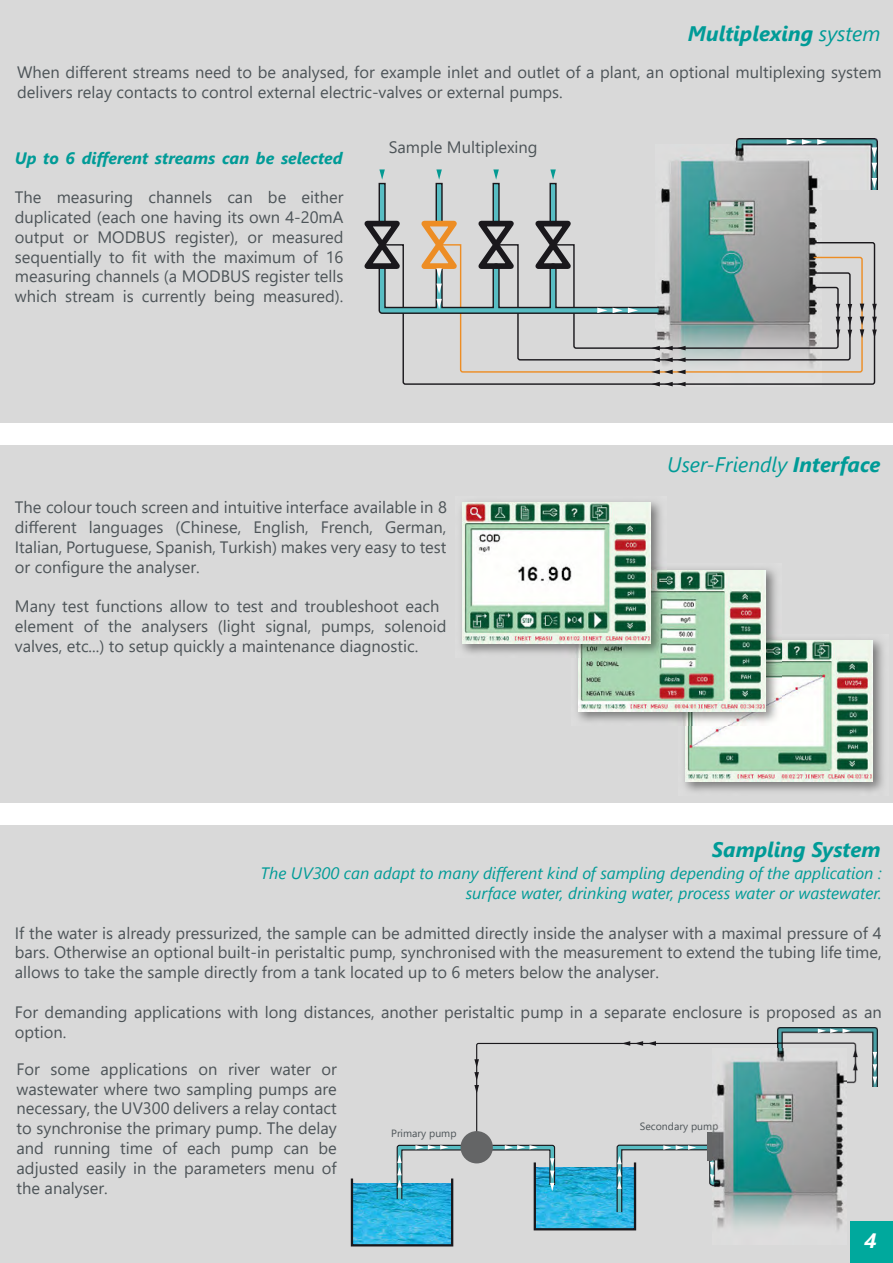
<style>
.page{position:relative;width:893px;height:1263px;background:#d9d9d9}
.page>*{position:absolute;margin:0;border:0;box-sizing:border-box;transform-origin:0 0}
.t1{font:italic 700 21px "Segoe UI";color:#009b97}
.t2{font:italic 21px "Segoe UI";color:#009b97}
.t3{font:italic 700 21px "Segoe UI";color:#fff}
.t4{font:16.5px/19.8px "Segoe UI";color:#4d5458;text-align:justify}
.t5{font:italic 16.5px/19.8px "Segoe UI";color:#009b97;text-align:right}
.t6{font:italic 700 16.5px "Segoe UI";color:#009b97}
.t7{font:10.5px "Segoe UI";color:#4d5458}
.s1{font-weight:400}
.s2{font-weight:700}
</style>
<div class="page">
<img style="left:661px;top:147px;width:156px;height:69px">
<svg style="left:402px;top:242px;width:474px;height:143px"></svg>
<svg style="left:440px;top:243px;width:423px;height:130px"></svg>
<div style="left:0;top:423px;width:893px;height:21px;background:#fff"></div>
<div style="left:0;top:803px;width:893px;height:22px;background:#fff"></div>
<div style="left:379px;top:183px;width:7px;height:41px;background:#58bdc3;border:1px solid #1a181c"></div>
<div style="left:436px;top:183px;width:7px;height:41px;background:#58bdc3;border:1px solid #1a181c"></div>
<div style="left:493px;top:183px;width:7px;height:41px;background:#58bdc3;border:1px solid #1a181c"></div>
<div style="left:549px;top:183px;width:8px;height:41px;background:#58bdc3;border:1px solid #1a181c"></div>
<svg style="left:860px;top:304px;width:4px;height:34px"></svg>
<svg style="left:872px;top:304px;width:5px;height:34px"></svg>
<svg style="left:651px;top:370px;width:35px;height:4px"></svg>
<svg style="left:651px;top:382px;width:35px;height:4px"></svg>
<svg style="left:364px;top:216px;width:488px;height:146px"></svg>
<svg style="left:379px;top:169px;width:6px;height:11px"></svg>
<svg style="left:436px;top:169px;width:6px;height:11px"></svg>
<svg style="left:493px;top:169px;width:6px;height:11px"></svg>
<svg style="left:550px;top:169px;width:6px;height:11px"></svg>
<img style="left:736px;top:138px;width:142px;height:52px">
<svg style="left:872px;top:147px;width:5px;height:41px"></svg>
<svg style="left:787px;top:139px;width:40px;height:6px"></svg>
<img style="left:537px;top:1168px;width:96px;height:59px">
<img style="left:354px;top:1184px;width:96px;height:59px">
<div style="left:351px;top:1177px;width:102px;height:69px;border:2px solid #1a181c"></div>
<div style="left:534px;top:1161px;width:102px;height:69px;border:2px solid #1a181c"></div>
<svg style="left:397px;top:1145px;width:71px;height:53px"></svg>
<svg style="left:486px;top:1145px;width:69px;height:46px"></svg>
<svg style="left:616px;top:1144px;width:96px;height:68px"></svg>
<div style="left:461px;top:1131px;width:32px;height:32px;background:#646566;border-radius:50%"></div>
<svg style="left:474px;top:1041px;width:303px;height:96px"></svg>
<img style="left:777px;top:1028px;width:101px;height:58px">
<svg style="left:873px;top:1052px;width:4px;height:33px"></svg>
<svg style="left:818px;top:1028px;width:33px;height:5px"></svg>
<div style="left:707px;top:1132px;width:16px;height:28px;background:#646566"></div>
<img style="left:712px;top:1049px;width:134px;height:180px">
<img style="left:683px;top:639px;width:200px;height:153px">
<img style="left:685px;top:641px;width:188px;height:140px">
<img style="left:577px;top:569px;width:204px;height:156px">
<img style="left:578px;top:570px;width:188px;height:141px">
<img style="left:461px;top:502px;width:205px;height:156px">
<img style="left:463px;top:503px;width:188px;height:141px">
<div style="left:851px;top:1221px;width:42px;height:42px;background:#00a99d"></div>
<p class="t1" style="left:688px;top:25px;width:194px">Multiplexing <span class="s1">system</span></p>
<p class="t4" style="left:17px;top:64px;width:866px">When different streams need to be analysed, for example inlet and outlet of a plant, an optional multiplexing system delivers relay contacts to control external electric-valves or external pumps.</p>
<p class="t6" style="left:15px;top:152px;width:329px">Up to 6 different streams can be selected</p>
<p class="t4" style="left:15px;top:189px;width:330px">The measuring channels can be either duplicated (each one having its own 4-20mA output or MODBUS register), or measured sequentially to fit with the maximum of 16 measuring channels (a MODBUS register tells which stream is currently being measured).</p>
<p class="t4" style="left:389px;top:139px;width:150px">Sample Multiplexing</p>
<p class="t4" style="left:15px;top:499px;width:434px">The colour touch screen and intuitive interface available in 8 different languages (Chinese, English, French, German, Italian, Portuguese, Spanish, Turkish) makes very easy to test or configure the analyser.</p>
<p class="t4" style="left:15px;top:598px;width:433px;text-align:left">Many test functions allow to test and troubleshoot each element of the analysers (light signal, pumps, solenoid valves, etc...) to setup quickly a maintenance diagnostic.</p>
<p class="t2" style="left:667px;top:457px;width:215px">User-Friendly <span class="s2">Interface</span></p>
<p class="t1" style="left:712px;top:842px;width:170px">Sampling System</p>
<p class="t5" style="left:261px;top:865px;width:623px">The UV300 can adapt to many different kind of sampling depending of the application : surface water, drinking water, process water or wastewater.</p>
<p class="t4" style="left:15px;top:924px;width:868px">If the water is already pressurized, the sample can be admitted directly inside the analyser with a maximal pressure of 4 bars. Otherwise an optional built-in peristaltic pump, synchronised with the measurement to extend the tubing life time, allows to take the sample directly from a tank located up to 6 meters below the analyser.</p>
<p class="t4" style="left:15px;top:1004px;width:868px">For demanding applications with long distances, another peristaltic pump in a separate enclosure is proposed as an option.</p>
<p class="t4" style="left:17px;top:1061px;width:322px">For some applications on river water or wastewater where two sampling pumps are necessary, the UV300 delivers a relay contact to synchronise the primary pump. The delay and running time of each pump can be adjusted easily in the parameters menu of the analyser.</p>
<p class="t7" style="left:391px;top:1129px;width:67px">Primary pump</p>
<p class="t7" style="left:640px;top:1122px;width:80px">Secondary pump</p>
<p class="t3" style="left:864px;top:1233px;width:14px">4</p>
</div>
